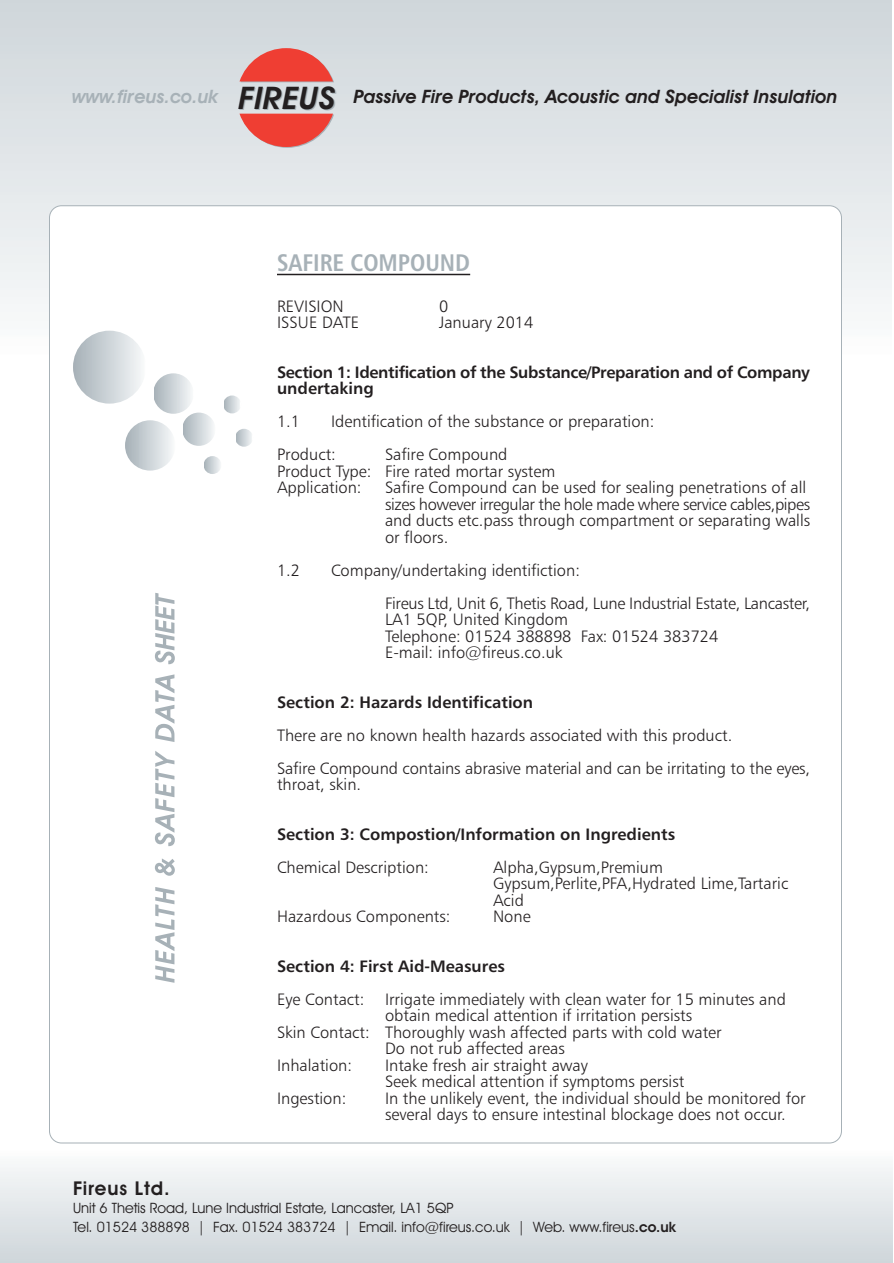
<style>
.page{position:relative;width:894px;height:1263px;background:#fff}
.page>*{position:absolute;margin:0;border:0;box-sizing:border-box;transform-origin:0 0}
.t1{font:24px "Humanist 777 BT Bold Condensed B";color:#a7b1b7}
.t2{font:600 19.05px "Avant Garde IT Cby BT";letter-spacing:.05em;color:#231f20}
.t3{font:italic 600 18.6px "Avant Garde IT Cby BT";color:#231f20}
.t4{font:16.5px/16.5px "Humanist 777 BT Light B";color:#231f20}
.t5{font:16.5px/33px "Humanist 777 BT Light B";letter-spacing:-.02em;color:#231f20}
.t6{font:16.5px/16.5px "Humanist 777 BT Bold B";letter-spacing:-.02em;color:#231f20}
.t7{font:16.5px/33px "Humanist 777 BT Bold B";color:#231f20}
.t8{font:14.4px/18.6px "Avant Garde IT Cby BT";color:#231f20}
.s1{color:#a7b1b7}
.s2{font-size:31.2px}
.s3{font-family:"Humanist 777 BT Bold B"}
.s4{font-family:"Humanist 777 BT Light B"}
.s5{font-weight:600}
</style>
<div class="page">
<div style="left:0;top:1149px;width:893px;height:114px;background:linear-gradient(to bottom,#fbfcfc,#ced6da)"></div>
<div style="left:0;top:1129px;width:893px;height:21px;background:#fff"></div>
<div style="left:0;top:0;width:892px;height:357px;background:linear-gradient(to bottom,#ced5da,#fbfcfc)"></div>
<div style="left:0;top:356px;width:892px;height:65px;background:#fff"></div>
<svg style="left:240px;top:48px;width:94px;height:100px;background:#e3908d"></svg>
<div style="left:49px;top:205px;width:793px;height:938px;background:#fff;border:1px solid #a7b1b7;border-radius:12px"></div>
<div style="left:73px;top:331px;width:73px;height:73px;background:linear-gradient(to right,#a6b1b8,#f8fafb);border-radius:50%"></div>
<div style="left:153px;top:373px;width:41px;height:41px;background:linear-gradient(to right,#a6b1b8,#f7fafb);border-radius:50%"></div>
<hr style="left:193px;top:373px;width:1px;height:41px;background:#fff">
<svg style="left:125px;top:420px;width:47px;height:51px"></svg>
<svg style="left:182px;top:413px;width:33px;height:33px"></svg>
<svg style="left:204px;top:456px;width:17px;height:18px"></svg>
<svg style="left:223px;top:396px;width:18px;height:17px"></svg>
<svg style="left:235px;top:429px;width:18px;height:18px"></svg>
<hr style="left:277px;top:274px;width:193px;height:1px;background:#231f20">
<svg style="left:155px;top:887px;width:19px;height:96px"></svg>
<svg style="left:155px;top:858px;width:20px;height:18px"></svg>
<svg style="left:155px;top:751px;width:20px;height:95px"></svg>
<svg style="left:155px;top:674px;width:19px;height:68px"></svg>
<svg style="left:155px;top:593px;width:20px;height:71px"></svg>
<p class="t3" style="left:72px;top:89px;width:767px"><span class="s1">www.fireus.co.uk</span> <span class="s2">FIREUS</span> Passive Fire Products, Acoustic and Specialist Insulation</p>
<p class="t1" style="left:277px;top:251px;width:195px">SAFIRE COMPOUND</p>
<p class="t4" style="left:277px;top:299px;width:68px">REVISION</p>
<p class="t4" style="left:439px;top:299px;width:11px">0</p>
<p class="t4" style="left:277px;top:315px;width:84px">ISSUE DATE</p>
<p class="t4" style="left:439px;top:315px;width:96px">January 2014</p>
<p class="t6" style="left:277px;top:365px;width:535px">Section 1: Identification of the Substance/Preparation and of Company undertaking</p>
<p class="t4" style="left:277px;top:414px;width:25px">1.1</p>
<p class="t4" style="left:277px;top:406px;width:379px;line-height:33px;text-indent:54px">Identification of the substance or preparation:<br>Product:</p>
<p class="t4" style="left:277px;top:447px;width:280px;text-indent:108px">Safire Compound<br>Product Type: Fire rated mortar system<br>Application:</p>
<p class="t4" style="left:385px;top:480px;width:427px">Safire Compound can be used for sealing penetrations of all sizes however irregular the hole made where service cables,pipes and ducts etc.pass through compartment or separating walls or floors.</p>
<p class="t4" style="left:277px;top:563px;width:25px">1.2</p>
<p class="t5" style="left:385px;top:555px;width:427px;text-indent:-54px">Company/undertaking identifiction:<br>Fireus Ltd, Unit 6, Thetis Road, Lune Industrial Estate, Lancaster,</p>
<p class="t4" style="left:385px;top:612px;width:335px">LA1 5QP, United Kingdom<br>Telephone: 01524 388898 Fax: 01524 383724<br>E-mail: info@fireus.co.uk</p>
<p class="t4" style="left:277px;top:687px;width:535px;line-height:33px"><span class="s3">Section 2: Hazards Identification<br></span>There are no known health hazards associated with this product.<br>Safire Compound contains abrasive material and can be irritating to the eyes,</p>
<p class="t4" style="left:277px;top:777px;width:86px">throat, skin.</p>
<p class="t7" style="left:277px;top:819px;width:400px">Section 3: Compostion/Information on Ingredients<br><span class="s4">Chemical Description:</span></p>
<p class="t4" style="left:493px;top:860px;width:297px">Alpha,Gypsum,Premium<br>Gypsum,Perlite,PFA,Hydrated Lime,Tartaric<br>Acid</p>
<p class="t4" style="left:277px;top:909px;width:175px">Hazardous Components:</p>
<p class="t4" style="left:493px;top:909px;width:39px">None</p>
<p class="t4" style="left:277px;top:951px;width:511px;line-height:33px"><span class="s3">Section 4: First Aid-Measures<br></span>Eye Contact: Irrigate immediately with clean water for 15 minutes and</p>
<p class="t4" style="left:385px;top:1008px;width:309px">obtain medical attention if irritation persists</p>
<p class="t4" style="left:277px;top:1025px;width:446px">Skin Contact: Thoroughly wash affected parts with cold water</p>
<p class="t4" style="left:385px;top:1041px;width:181px">Do not rub affected areas</p>
<p class="t4" style="left:277px;top:1058px;width:77px">Inhalation:</p>
<p class="t4" style="left:385px;top:1058px;width:301px">Intake fresh air straight away<br>Seek medical attention if symptoms persist</p>
<p class="t4" style="left:277px;top:1091px;width:71px">Ingestion:</p>
<p class="t4" style="left:385px;top:1091px;width:422px">In the unlikely event, the individual should be monitored for several days to ensure intestinal blockage does not occur.</p>
<p class="t2" style="left:73px;top:1181px;width:98px">Fireus Ltd.</p>
<p class="t8" style="left:73px;top:1201px;width:604px">Unit 6 Thetis Road, Lune Industrial Estate, Lancaster, LA1 5QP<br>Tel. 01524 388898 | Fax. 01524 383724 | Email. info@fireus.co.uk | Web. www.fireus<span class="s5">.co.uk</span></p>
</div>
